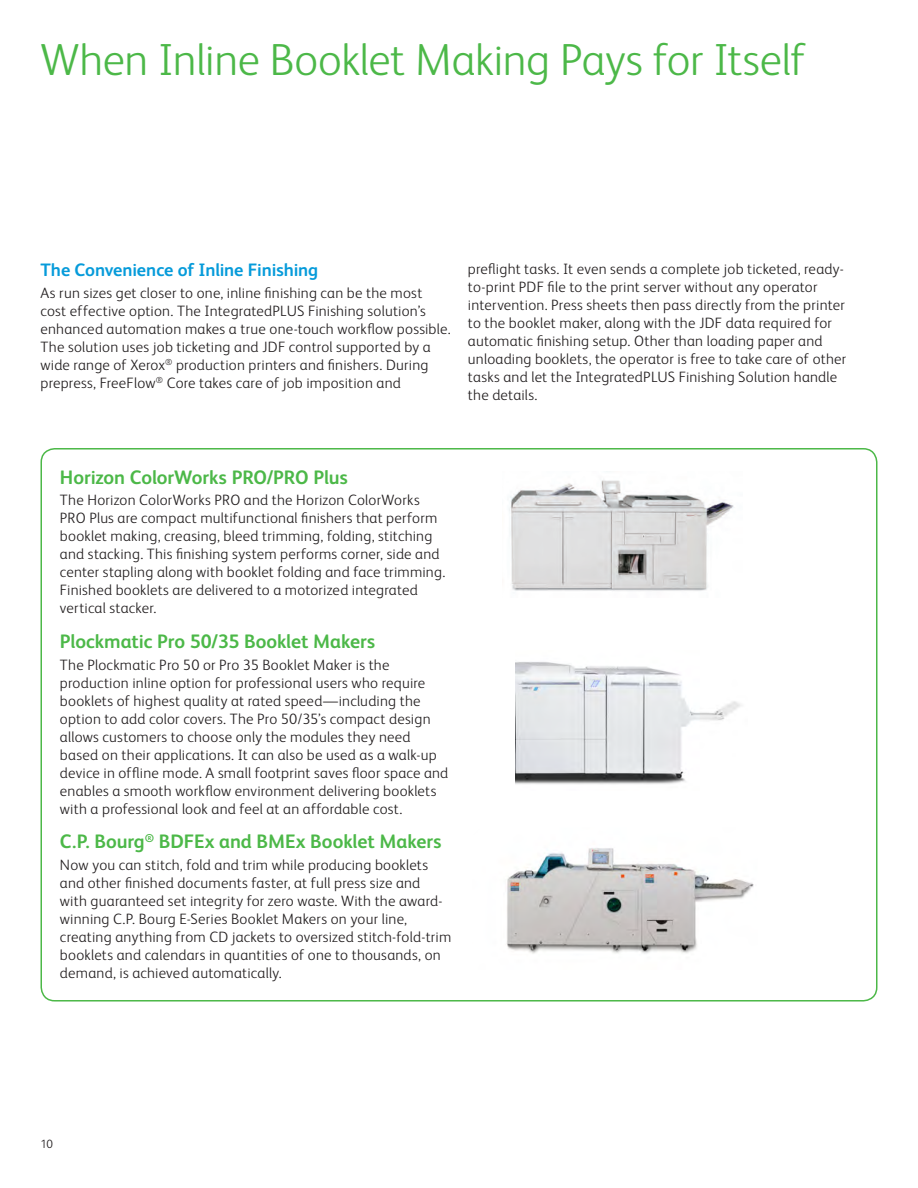
<style>
.page{position:relative;width:918px;height:1188px;background:#fff}
.page>*{position:absolute;margin:0;border:0;box-sizing:border-box;transform-origin:0 0}
.Interior_Page_Title{font:300 45px "Xerox Sans";letter-spacing:-.01em;color:#4cb848}
.Body_Subhead{font:700 19.5px "Xerox Sans";letter-spacing:-.005em;color:#4cb848}
.Body_Subhead-2{font:700 18px "Xerox Sans";letter-spacing:-.01em;color:#069bda}
.Body_Text___K{font:300 15px/18px "Xerox Sans";letter-spacing:.015em;color:#231f20}
.Body_Subhead-3{font:300 15px/18px "Xerox Sans";letter-spacing:.015em;color:#231f20}
.Body_Subhead-4{font:300 12px "Xerox Sans";color:#231f20}
</style>
<div class="page">
<img style="left:509px;top:480px;width:225px;height:111px">
<img style="left:516px;top:662px;width:225px;height:123px">
<img style="left:506px;top:848px;width:248px;height:106px">
<p class="Interior_Page_Title" style="left:40px;top:30px;width:767px">When Inline Booklet Making Pays for Itself</p>
<p class="Body_Subhead-2" style="left:40px;top:258px;width:279px">The Convenience of Inline Finishing</p>
<p class="Body_Subhead-3" style="left:40px;top:283px;width:412px">As run sizes get closer to one, inline finishing can be the most cost effective option. The IntegratedPLUS Finishing solution’s enhanced automation makes a true one-touch workflow possible.<br>The solution uses job ticketing and JDF control supported by a wide range of Xerox<sup>®</sup> production printers and finishers. During prepress, FreeFlow<sup>®</sup> Core takes care of job imposition and</p>
<p class="Body_Subhead-3" style="left:468px;top:259px;width:380px">preflight tasks. It even sends a complete job ticketed, ready&shy;to-print PDF file to the print server without any operator intervention. Press sheets then pass directly from the printer to the booklet maker, along with the JDF data required for automatic finishing setup. Other than loading paper and unloading booklets, the operator is free to take care of other tasks and let the IntegratedPLUS Finishing Solution handle the details.</p>
<p class="Body_Subhead" style="left:60px;top:463px;width:289px">Horizon ColorWorks PRO/PRO Plus</p>
<p class="Body_Text___K" style="left:60px;top:490px;width:387px">The Horizon ColorWorks PRO and the Horizon ColorWorks PRO Plus are compact multifunctional finishers that perform booklet making, creasing, bleed trimming, folding, stitching and stacking. This finishing system performs corner, side and center stapling along with booklet folding and face trimming.<br>Finished booklets are delivered to a motorized integrated vertical stacker.</p>
<p class="Body_Subhead" style="left:60px;top:628px;width:317px">Plockmatic Pro 50/35 Booklet Makers</p>
<p class="Body_Text___K" style="left:60px;top:655px;width:390px">The Plockmatic Pro 50 or Pro 35 Booklet Maker is the production inline option for professional users who require booklets of highest quality at rated speed—including the option to add color covers. The Pro 50/35’s compact design allows customers to choose only the modules they need based on their applications. It can also be used as a walk-up device in offline mode. A small footprint saves floor space and enables a smooth workflow environment delivering booklets with a professional look and feel at an affordable cost.</p>
<p class="Body_Subhead" style="left:60px;top:828px;width:383px">C.P. Bourg<sup>®</sup> BDFEx and BMEx Booklet Makers</p>
<p class="Body_Text___K" style="left:60px;top:855px;width:393px">Now you can stitch, fold and trim while producing booklets and other finished documents faster, at full press size and<br>with guaranteed set integrity for zero waste. With the award&shy;winning C.P. Bourg E-Series Booklet Makers on your line, creating anything from CD jackets to oversized stitch-fold-trim booklets and calendars in quantities of one to thousands, on demand, is achieved automatically.</p>
<p class="Body_Subhead-4" style="left:40px;top:1136px;width:14px">10</p>
</div>
